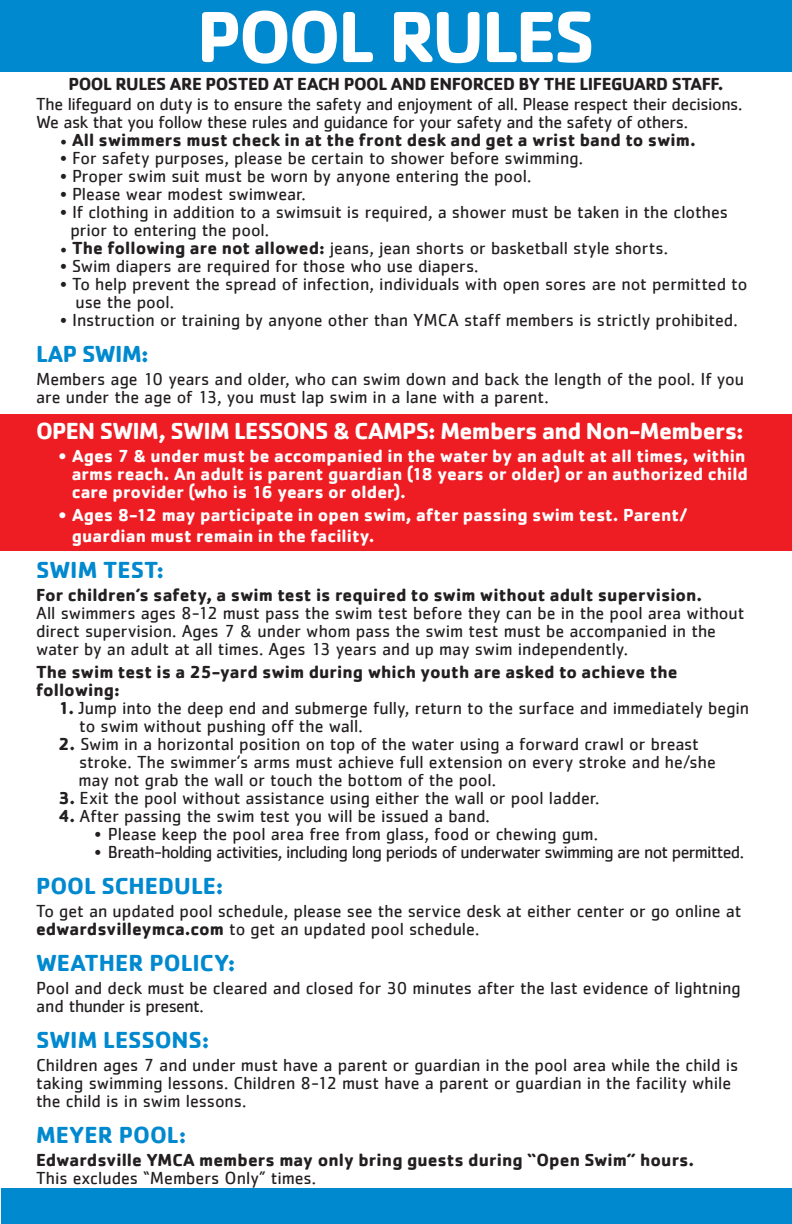
<style>
.page{position:relative;width:792px;height:1224px;background:#fff}
.page>*{position:absolute;margin:0;border:0;box-sizing:border-box;transform-origin:0 0}
.SP_2_Heading_1{font:700 75px "Cachet";letter-spacing:-.045em;color:#fff}
.t1{font:700 24px "Cachet";color:#0089cf}
.t2{font:700 24px "Cachet";letter-spacing:-.03em;color:#fff}
.t3{font:18px/18px "Cachet";letter-spacing:-.005em;color:#231f20}
.t4{font:700 18px/18px "Cachet";color:#231f20}
.t5{font:700 18px/18px "Cachet";letter-spacing:.005em;color:#fff}
.t6{font:18px "Cachet";letter-spacing:-.04em;color:#231f20}
.t7{font:700 18px "Cachet";letter-spacing:-.025em;color:#231f20}
.s1{font-family:"Minion Pro";font-weight:400}
.s2{font-family:"Minion Pro"}
.s3{font-weight:700}
</style>
<div class="page">
<div style="left:0;top:414px;width:792px;height:136px;background:#ee1d23"></div>
<div style="left:1px;top:1188px;width:791px;height:36px;background:#0089cf"></div>
<div style="left:0;top:0;width:792px;height:72px;background:#0089cf"></div>
<p class="SP_2_Heading_1" style="left:197px;top:-12px;width:400px">POOL RULES</p>
<p class="t7" style="left:68px;top:72px;width:657px">POOL RULES ARE POSTED AT EACH POOL AND ENFORCED BY THE LIFEGUARD STAFF.</p>
<p class="t3" style="left:36px;top:94px;width:708px">The lifeguard on duty is to ensure the safety and enjoyment of all. Please respect their decisions.<br>We ask that you follow these rules and guidance for your safety and the safety of others.</p>
<p class="t4" style="left:60px;top:130px;width:637px"><span class="s1">•</span> All swimmers must check in at the front desk and get a wrist band to swim.</p>
<p class="t3" style="left:60px;top:148px;width:525px">• For safety purposes, please be certain to shower before swimming.</p>
<p class="t3" style="left:60px;top:166px;width:473px">• Proper swim suit must be worn by anyone entering the pool.</p>
<p class="t3" style="left:60px;top:184px;width:247px">• Please wear modest swimwear.</p>
<p class="t3" style="left:70px;top:202px;width:659px;text-indent:-10px">• If clothing in addition to a swimsuit is required, a shower must be taken in the clothes prior to entering the pool.</p>
<p class="t3" style="left:60px;top:238px;width:610px"><span class="s2">•</span> <span class="s3">The following are not allowed:</span> jeans, jean shorts or basketball style shorts.</p>
<p class="t3" style="left:60px;top:256px;width:420px">• Swim diapers are required for those who use diapers.</p>
<p class="t3" style="left:76px;top:274px;width:673px;text-indent:-16px">• To help prevent the spread of infection, individuals with open sores are not permitted to use the pool.</p>
<p class="t3" style="left:60px;top:310px;width:679px">• Instruction or training by anyone other than YMCA staff members is strictly prohibited.</p>
<p class="t1" style="left:36px;top:338px;width:114px">LAP SWIM:</p>
<p class="t3" style="left:36px;top:369px;width:710px">Members age 10 years and older, who can swim down and back the length of the pool. If you are under the age of 13, you must lap swim in a lane with a parent.</p>
<p class="t2" style="left:36px;top:415px;width:709px">OPEN SWIM, SWIM LESSONS &amp; CAMPS: Members and Non-Members:</p>
<p class="t5" style="left:72px;top:446px;width:678px;text-indent:-13px">• Ages 7 &amp; under must be accompanied in the water by an adult at all times, within arms reach. An adult is parent guardian (18 years or older) or an authorized child care provider (who is 16 years or older).</p>
<p class="t5" style="left:72px;top:503px;width:616px;line-height:21px;text-indent:-13px">• Ages 8-12 may participate in open swim, after passing swim test. Parent/ guardian must remain in the facility.</p>
<p class="t1" style="left:36px;top:554px;width:130px">SWIM TEST:</p>
<p class="t4" style="left:36px;top:585px;width:668px">For children’s safety, a swim test is required to swim without adult supervision.</p>
<p class="t3" style="left:36px;top:603px;width:710px">All swimmers ages 8-12 must pass the swim test before they can be in the pool area without direct supervision. Ages 7 &amp; under whom pass the swim test must be accompanied in the water by an adult at all times. Ages 13 years and up may swim independently.</p>
<p class="t4" style="left:36px;top:662px;width:643px">The swim test is a 25-yard swim during which youth are asked to achieve the following:</p>
<p class="t3" style="left:79px;top:698px;width:672px;text-indent:-21px"><span class="s3">1.</span> Jump into the deep end and submerge fully, return to the surface and immediately begin to swim without pushing off the wall.</p>
<p class="t3" style="left:79px;top:734px;width:638px;text-indent:-21px"><span class="s3">2.</span> Swim in a horizontal position on top of the water using a forward crawl or breast stroke. The swimmer’s arms must achieve full extension on every stroke and he/she</p>
<p class="t3" style="left:79px;top:770px;width:419px">may not grab the wall or touch the bottom of the pool.</p>
<p class="t3" style="left:58px;top:788px;width:543px"><span class="s3">3.</span> Exit the pool without assistance using either the wall or pool ladder.</p>
<p class="t3" style="left:58px;top:806px;width:433px"><span class="s3">4.</span> After passing the swim test you will be issued a band.</p>
<p class="t3" style="left:94px;top:824px;width:505px">• Please keep the pool area free from glass, food or chewing gum.</p>
<p class="t6" style="left:94px;top:841px;width:651px">• Breath-holding activities, including long periods of underwater swimming are not permitted.</p>
<p class="t1" style="left:36px;top:870px;width:189px">POOL SCHEDULE:</p>
<p class="t3" style="left:36px;top:901px;width:707px">To get an updated pool schedule, please see the service desk at either center or go online at <span class="s3">edwardsvilleymca.com</span> to get an updated pool schedule.</p>
<p class="t1" style="left:36px;top:947px;width:201px">WEATHER POLICY:</p>
<p class="t3" style="left:36px;top:978px;width:706px">Pool and deck must be cleared and closed for 30 minutes after the last evidence of lightning and thunder is present.</p>
<p class="t1" style="left:36px;top:1024px;width:175px">SWIM LESSONS:</p>
<p class="t3" style="left:36px;top:1055px;width:704px">Children ages 7 and under must have a parent or guardian in the pool area while the child is taking swimming lessons. Children 8-12 must have a parent or guardian in the facility while the child is in swim lessons.</p>
<p class="t1" style="left:36px;top:1119px;width:152px">MEYER POOL:</p>
<p class="t4" style="left:36px;top:1150px;width:660px">Edwardsville YMCA members may only bring guests during “Open Swim” hours.</p>
<p class="t3" style="left:36px;top:1168px;width:282px">This excludes “Members Only” times.</p>
</div>
